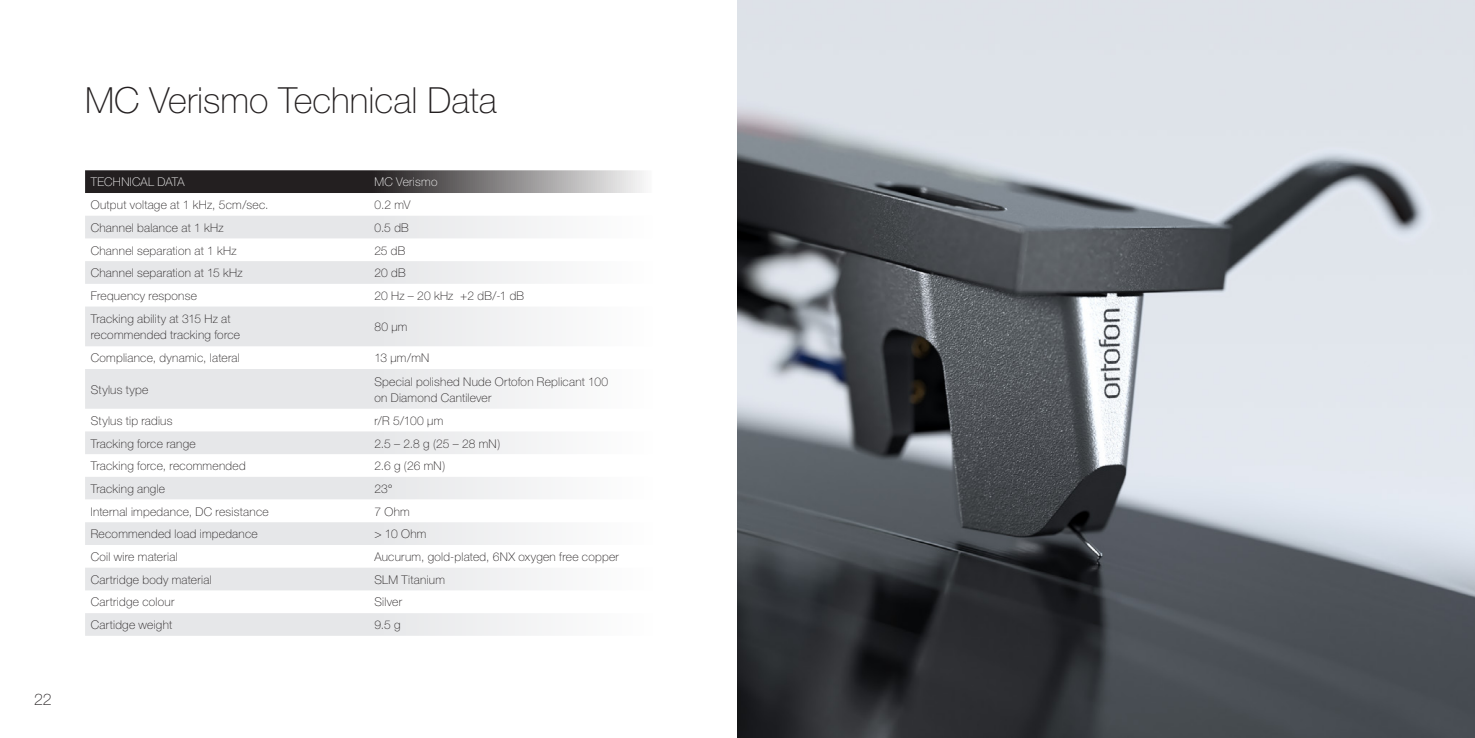
<style>
.page{position:relative;width:1475px;height:738px;background:#fff}
.page>*{position:absolute;margin:0;border:0;box-sizing:border-box;transform-origin:0 0}
.t1{font:100 36px "Helvetica Neue";color:#231f20}
.t2{font:100 16px "Helvetica Neue";color:#231f20}
.Excel{font:100 12px/16px "Helvetica Neue";letter-spacing:.02em;color:#231f20}
.Excel-2{font:100 12px "Helvetica Neue";letter-spacing:.025em;color:#fff}
</style>
<div class="page">
<img style="left:737px;top:0;width:737px;height:737px">
<svg style="left:85px;top:170px;width:559px;height:23px;background:#585556"></svg>
<svg style="left:85px;top:216px;width:457px;height:22px"></svg>
<svg style="left:85px;top:261px;width:457px;height:22px"></svg>
<svg style="left:85px;top:306px;width:457px;height:148px"></svg>
<svg style="left:85px;top:369px;width:457px;height:39px"></svg>
<svg style="left:85px;top:477px;width:457px;height:158px;fill:#e6e7e9"></svg>
<svg style="left:85px;top:499px;width:457px;height:113px"></svg>
<svg style="left:85px;top:522px;width:457px;height:68px"></svg>
<h2 class="t2" style="left:34px;top:689px;width:19px">22</h2>
<p class="t1" style="left:85px;top:80px;width:413px">MC Verismo Technical Data</p>
<p class="Excel-2" style="left:91px;top:175px;width:95px">TECHNICAL DATA</p>
<p class="Excel-2" style="left:374px;top:175px;width:64px">MC Verismo</p>
<p class="Excel" style="left:91px;top:197px;width:179px">Output voltage at 1 kHz, 5cm/sec.</p>
<p class="Excel" style="left:374px;top:197px;width:38px">0.2 mV</p>
<p class="Excel" style="left:91px;top:219px;width:134px">Channel balance at 1 kHz</p>
<p class="Excel" style="left:374px;top:219px;width:36px">0.5 dB</p>
<p class="Excel" style="left:91px;top:242px;width:147px">Channel separation at 1 kHz</p>
<p class="Excel" style="left:374px;top:242px;width:32px">25 dB</p>
<p class="Excel" style="left:91px;top:265px;width:153px">Channel separation at 15 kHz</p>
<p class="Excel" style="left:374px;top:265px;width:33px">20 dB</p>
<p class="Excel" style="left:91px;top:287px;width:108px">Frequency response</p>
<p class="Excel" style="left:374px;top:287px;width:151px">20 Hz – 20 kHz +2 dB/-1 dB</p>
<p class="Excel" style="left:91px;top:310px;width:151px">Tracking ability at 315 Hz at recommended tracking force</p>
<p class="Excel" style="left:374px;top:318px;width:35px">80 µm</p>
<p class="Excel" style="left:91px;top:350px;width:151px">Compliance, dynamic, lateral</p>
<p class="Excel" style="left:374px;top:350px;width:56px">13 µm/mN</p>
<p class="Excel" style="left:91px;top:381px;width:59px">Stylus type</p>
<p class="Excel" style="left:374px;top:373px;width:235px">Special polished Nude Ortofon Replicant 100</p>
<p class="Excel" style="left:374px;top:389px;width:119px">on Diamond Cantilever</p>
<p class="Excel" style="left:91px;top:412px;width:83px">Stylus tip radius</p>
<p class="Excel" style="left:374px;top:412px;width:70px">r/R 5/100 µm</p>
<p class="Excel" style="left:91px;top:435px;width:106px">Tracking force range</p>
<p class="Excel" style="left:374px;top:435px;width:127px">2.5 – 2.8 g (25 – 28 mN)</p>
<p class="Excel" style="left:91px;top:457px;width:156px">Tracking force, recommended</p>
<p class="Excel" style="left:374px;top:457px;width:72px">2.6 g (26 mN)</p>
<p class="Excel" style="left:91px;top:480px;width:76px">Tracking angle</p>
<p class="Excel" style="left:374px;top:480px;width:20px">23°</p>
<p class="Excel" style="left:91px;top:503px;width:179px">Internal impedance, DC resistance</p>
<p class="Excel" style="left:374px;top:503px;width:37px">7 Ohm</p>
<p class="Excel" style="left:91px;top:525px;width:168px">Recommended load impedance</p>
<p class="Excel" style="left:374px;top:525px;width:54px">&gt; 10 Ohm</p>
<p class="Excel" style="left:91px;top:548px;width:88px">Coil wire material</p>
<p class="Excel" style="left:374px;top:548px;width:246px">Aucurum, gold-plated, 6NX oxygen free copper</p>
<p class="Excel" style="left:91px;top:571px;width:122px">Cartridge body material</p>
<p class="Excel" style="left:374px;top:571px;width:72px">SLM Titanium</p>
<p class="Excel" style="left:91px;top:593px;width:85px">Cartridge colour</p>
<p class="Excel" style="left:374px;top:593px;width:29px">Silver</p>
<p class="Excel" style="left:91px;top:616px;width:83px">Cartidge weight</p>
<p class="Excel" style="left:374px;top:616px;width:28px">9.5 g</p>
</div>
